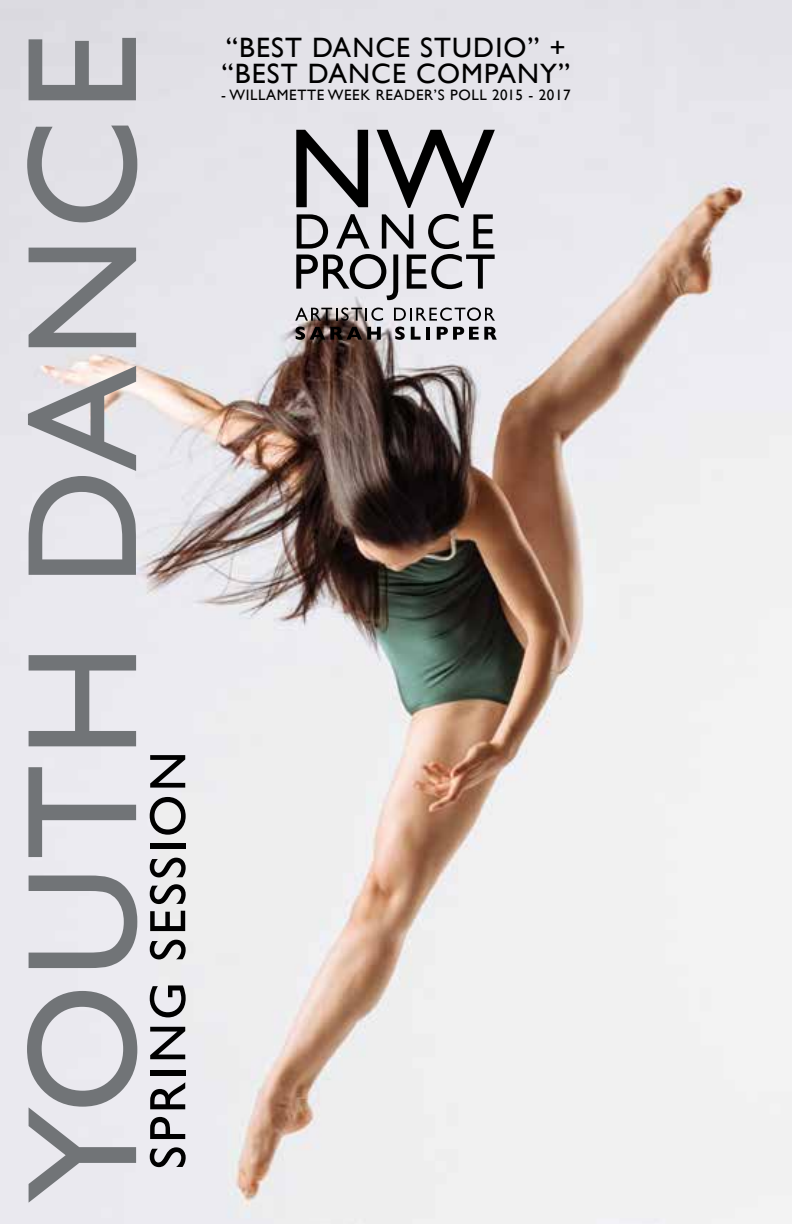
<style>
.page{position:relative;width:792px;height:1224px;background:#fff}
.page>*{position:absolute;margin:0;border:0;box-sizing:border-box;transform-origin:0 0}
.t1{font:157.6px "Gill Sans";letter-spacing:.04em;color:#717477}
.t2{font:51.4px "Gill Sans";letter-spacing:.06em;color:#000}
.t3{font:28px/25.6px "Gill Sans";letter-spacing:.04em;color:#000}
.t4{font:15px "Gill Sans";letter-spacing:.04em;color:#000}
</style>
<div class="page">
<img style="left:0;top:0;width:792px;height:1224px">
<svg style="left:296px;top:130px;width:72px;height:77px;background:#818083"></svg>
<svg style="left:377px;top:130px;width:118px;height:78px;background:#9f9ea2"></svg>
<svg style="left:296px;top:214px;width:199px;height:86px;background:#abaaaf"></svg>
<svg style="left:295px;top:308px;width:88px;height:13px"></svg>
<svg style="left:394px;top:308px;width:101px;height:13px"></svg>
<svg style="left:296px;top:327px;width:85px;height:13px"></svg>
<svg style="left:395px;top:327px;width:10px;height:13px"></svg>
<svg style="left:411px;top:327px;width:10px;height:13px"></svg>
<hr style="left:426px;top:327px;width:4px;height:13px;background:#000">
<svg style="left:437px;top:327px;width:60px;height:13px"></svg>
<h1 class="t1" style="left:-10px;top:1203px;width:1171px;rotate:-90deg">YOUTH DANCE</h1>
<h2 class="t2" style="left:138px;top:1169px;width:419px;rotate:-90deg">SPRING SESSION</h2>
<p class="t3" style="left:222px;top:35px;width:350px">“BEST DANCE STUDIO” + “BEST DANCE COMPANY”</p>
<p class="t4" style="left:221px;top:86px;width:351px">- WILLAMETTE WEEK READER’S POLL 2015 - 2017</p>
</div>
